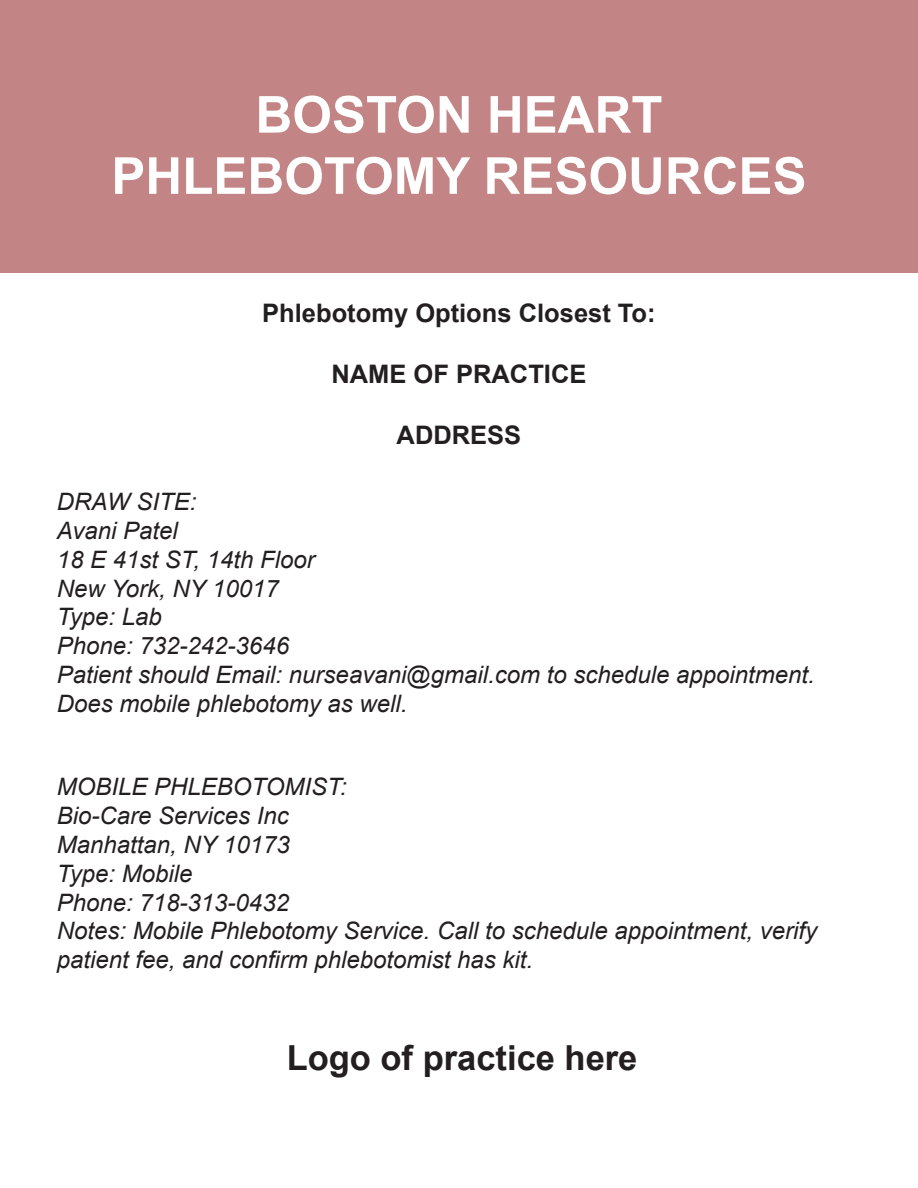
<style>
.page{position:relative;width:918px;height:1188px;background:#fff}
.page>*{position:absolute;margin:0;border:0;box-sizing:border-box;transform-origin:0 0}
.t1{font:700 51px/61.2px "Arial";color:#fff;text-align:center}
.t2{font:700 34.5px "Arial";color:#231f20}
.t3{font:700 25.5px "Arial";color:#231f20}
.t4{font:italic 24px/28.8px "Arial";color:#231f20}
</style>
<div class="page">
<div style="left:0;top:0;width:918px;height:272px;background:#c28484"></div>
<h1 class="t1" style="left:111px;top:86px;width:697px">BOSTON HEART<br>PHLEBOTOMY RESOURCES</h1>
<p class="t3" style="left:262px;top:296px;width:395px">Phlebotomy Options Closest To:</p>
<p class="t3" style="left:331px;top:357px;width:256px">NAME OF PRACTICE</p>
<p class="t3" style="left:397px;top:418px;width:126px">ADDRESS</p>
<p class="t4" style="left:57px;top:488px;width:760px">DRAW SITE:<br>Avani Patel<br>18 E 41st ST, 14th Floor<br>New York, NY 10017<br>Type: Lab<br>Phone: 732-242-3646<br>Patient should Email: nurseavani@gmail.com to schedule appointment.<br>Does mobile phlebotomy as well.</p>
<p class="t4" style="left:57px;top:773px;width:762px">MOBILE PHLEBOTOMIST:<br>Bio-Care Services Inc<br>Manhattan, NY 10173<br>Type: Mobile<br>Phone: 718-313-0432<br>Notes: Mobile Phlebotomy Service. Call to schedule appointment, verify patient fee, and confirm phlebotomist has kit.</p>
<h2 class="t2" style="left:287px;top:1035px;width:352px">Logo of practice here</h2>
</div>
